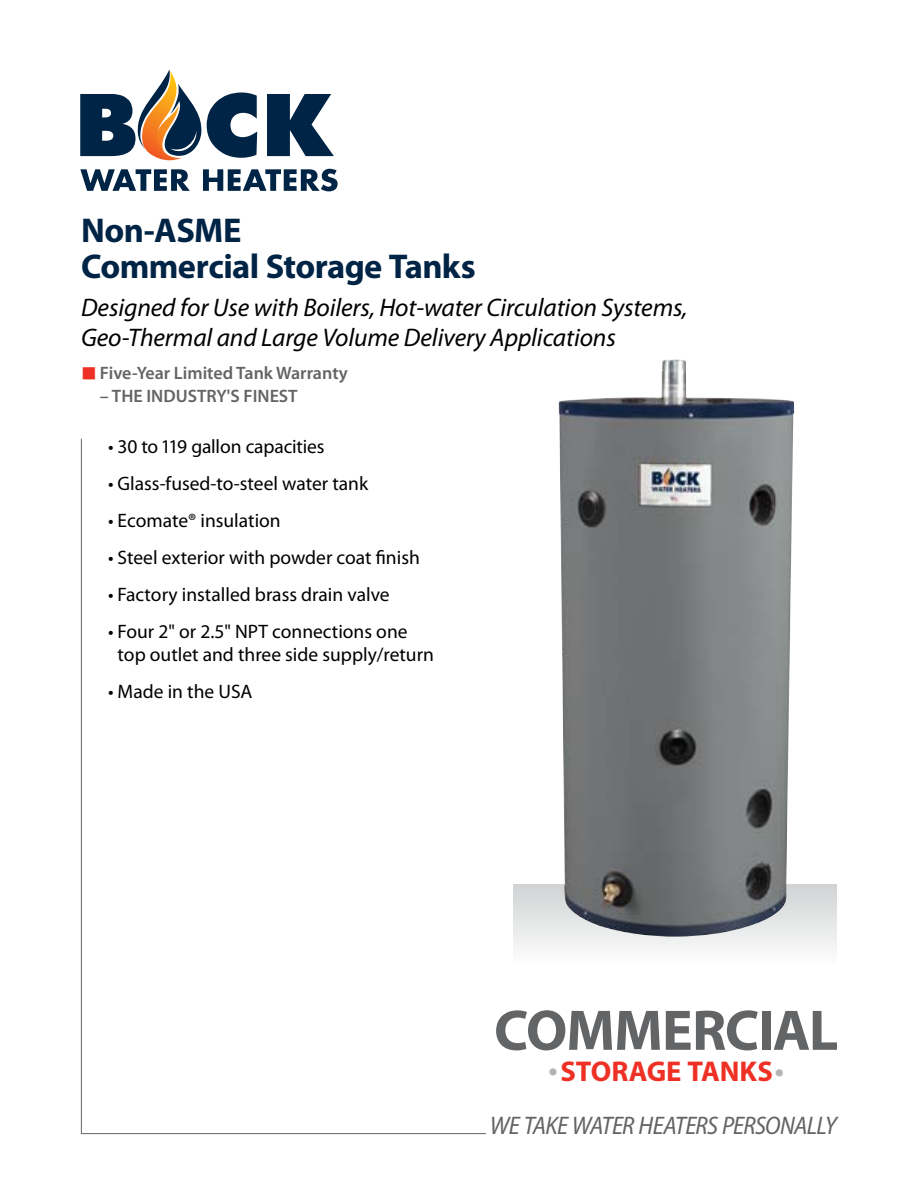
<style>
.page{position:relative;width:918px;height:1188px;background:#fff}
.page>*{position:absolute;margin:0;border:0;box-sizing:border-box;transform-origin:0 0}
.t1{font:700 57.6px "Myriad Pro";letter-spacing:-.025em;color:#636466}
.t2{font:700 34.5px/36px "Myriad Pro";letter-spacing:-.015em;color:#002445}
.t3{font:700 28.65px "Myriad Pro";letter-spacing:-.005em;color:#ee3124}
.t4{font:italic 25.5px/30px "Myriad Pro";letter-spacing:-.005em;color:#000}
.t5{font:italic semi-condensed 25.5px "Myriad Pro";letter-spacing:-.03em;color:#636466}
.t6{font:19.5px/23.4px "Myriad Pro";color:#000}
.t7{font:600 18px "Myriad Pro";color:#636466}
.s1{color:#ee3124}
.s2{font-size:27.3px;color:#b1b4b6}
</style>
<div class="page">
<svg style="left:80px;top:69px;width:254px;height:91px"></svg>
<svg style="left:80px;top:169px;width:258px;height:22px"></svg>
<div style="left:513px;top:884px;width:324px;height:81px;background:linear-gradient(to bottom,#d0d2d4,#fdfdfd)"></div>
<img style="left:559px;top:360px;width:235px;height:577px">
<h2 class="t2" style="left:81px;top:211px;width:396px">Non-ASME<br>Commercial Storage Tanks</h2>
<h3 class="t4" style="left:81px;top:292px;width:608px">Designed for Use with Boilers, Hot-water Circulation Systems,<br>Geo-Thermal and Large Volume Delivery Applications</h3>
<p class="t7" style="left:81px;top:362px;width:268px"><span class="s1">■</span> Five-Year Limited Tank Warranty</p>
<p class="t7" style="left:100px;top:384px;width:199px">– THE INDUSTRY'S FINEST</p>
<p class="t6" style="left:108px;top:435px;width:218px">• 30 to 119 gallon capacities</p>
<p class="t6" style="left:108px;top:472px;width:262px">• Glass-fused-to-steel water tank</p>
<p class="t6" style="left:108px;top:509px;width:174px">• Ecomate® insulation</p>
<p class="t6" style="left:108px;top:546px;width:313px">• Steel exterior with powder coat finish</p>
<p class="t6" style="left:108px;top:582px;width:283px">• Factory installed brass drain valve</p>
<p class="t6" style="left:118px;top:619px;width:318px;text-indent:-10px">• Four 2" or 2.5" NPT connections one top outlet and three side supply/return</p>
<p class="t6" style="left:108px;top:680px;width:146px">• Made in the USA</p>
<h1 class="t1" style="left:494px;top:993px;width:346px">COMMERCIAL</h1>
<h3 class="t3" style="left:548px;top:1053px;width:237px"><span class="s2">•</span>STORAGE TANKS<span class="s2">•</span></h3>
<h3 class="t5" style="left:490px;top:1112px;width:349px">WE TAKE WATER HEATERS PERSONALLY</h3>
</div>
